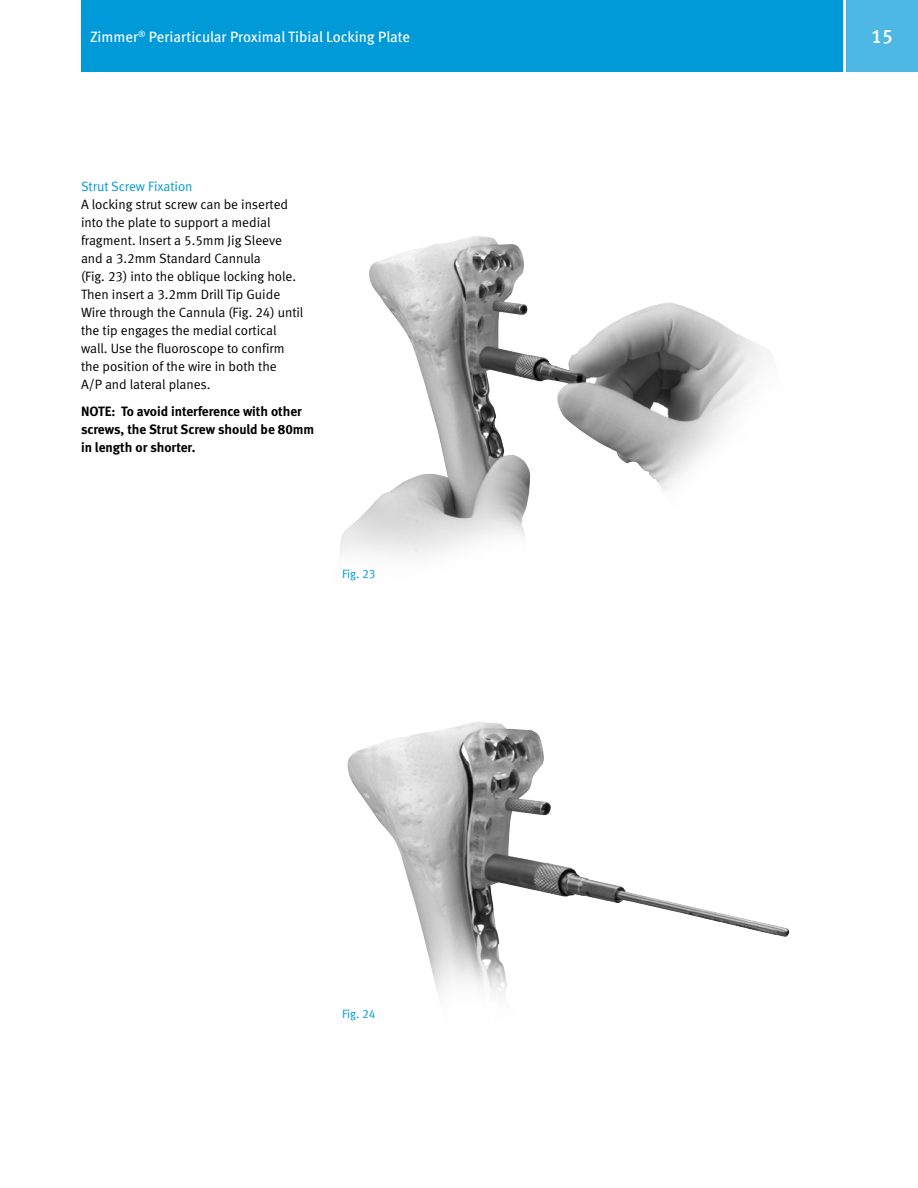
<style>
.page{position:relative;width:918px;height:1188px;background:#fff}
.page>*{position:absolute;margin:0;border:0;box-sizing:border-box;transform-origin:0 0}
.t1{font:19.5px "Meta Medium LF";color:#fff}
.t2{font:15px "Meta Book LF";color:#fff}
.t3{font:13.5px/18px "Meta Normal LF";color:#000}
.t4{font:13.5px/18px "Meta Bold LF";color:#000}
.t5{font:13.5px "Meta Normal LF";color:#009ad9}
.t6{font:12px "Meta Normal LF";color:#009ad9}
</style>
<div class="page">
<div style="left:846px;top:0;width:72px;height:72px;background:#4db8e4"></div>
<div style="left:81px;top:0;width:765px;height:72px;background:#009ad9"></div>
<hr style="left:843px;top:0;width:3px;height:75px;background:#fff">
<img style="left:340px;top:237px;width:329px;height:319px">
<img style="left:347px;top:721px;width:442px;height:274px">
<p class="t2" style="left:90px;top:28px;width:322px">Zimmer<sup>®</sup> Periarticular Proximal Tibial Locking Plate</p>
<h1 class="t1" style="left:871px;top:25px;width:23px">15</h1>
<p class="t5" style="left:81px;top:178px;width:113px">Strut Screw Fixation</p>
<p class="t3" style="left:81px;top:195px;width:224px">A locking strut screw can be inserted into the plate to support a medial fragment. Insert a 5.5mm Jig Sleeve and a 3.2mm Standard Cannula<br>(Fig. 23) into the oblique locking hole.<br>Then insert a 3.2mm Drill Tip Guide Wire through the Cannula (Fig. 24) until the tip engages the medial cortical wall. Use the fluoroscope to confirm the position of the wire in both the<br>A/P and lateral planes.</p>
<p class="t4" style="left:81px;top:402px;width:235px">NOTE: To avoid interference with other screws, the Strut Screw should be 80mm in length or shorter.</p>
<p class="t6" style="left:342px;top:567px;width:35px">Fig. 23</p>
<p class="t6" style="left:342px;top:1007px;width:35px">Fig. 24</p>
</div>
